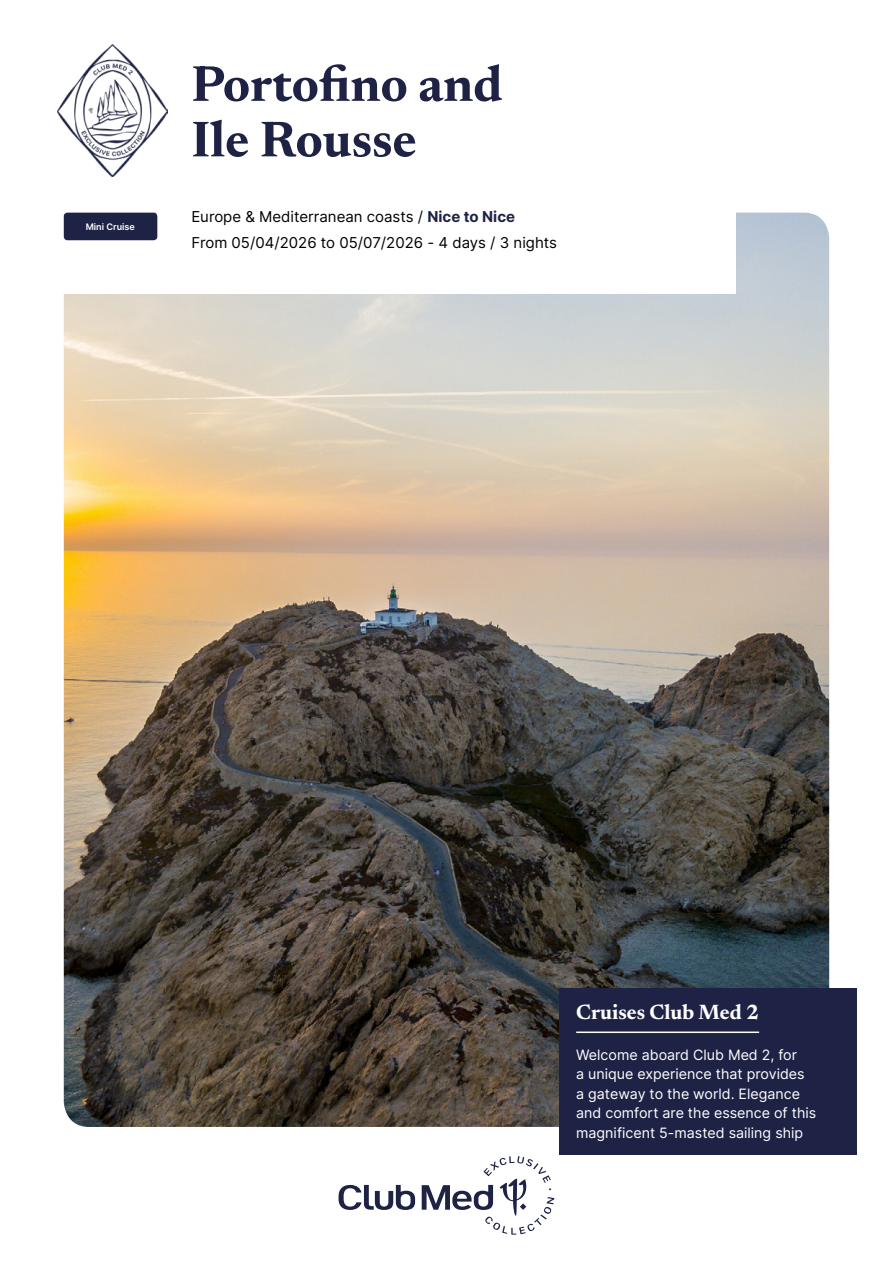
<style>
.page{position:relative;width:893px;height:1263px;background:#fff}
.page>*{position:absolute;margin:0;border:0;box-sizing:border-box;transform-origin:0 0}
.t1{font:700 51px/55.5px "Newsreader 24 pt";color:#1e2346}
.t2{font:700 21px "Newsreader 24 pt";color:#fff}
.t3{font:15px/25.2px "Inter";color:#000}
.t4{font:14.25px/19.5px "Inter";color:#fff}
.t5{font:600 9px "Inter";color:#fff}
.s1{font-weight:700;color:#1e2346}
</style>
<div class="page">
<img style="left:64px;top:213px;width:765px;height:914px">
<div style="left:559px;top:987px;width:298px;height:167px;background:#1e2346"></div>
<hr style="left:576px;top:1031px;width:183px;height:2px;background:#fff">
<div style="left:0;top:212px;width:736px;height:81px;background:#fff"></div>
<img style="left:57px;top:45px;width:111px;height:131px">
<div style="left:64px;top:213px;width:93px;height:27px;background:#1e2346;border-radius:4px"></div>
<svg style="left:339px;top:1156px;width:215px;height:78px"></svg>
<p class="t5" style="left:86px;top:220px;width:50px">Mini Cruise</p>
<h1 class="t1" style="left:191px;top:53px;width:312px">Portofino and<br>Ile Rousse</h1>
<p class="t3" style="left:191px;top:204px;width:367px">Europe &amp; Mediterranean coasts / <span class="s1">Nice to Nice<br></span>From 05/04/2026 to 05/07/2026 - 4 days / 3 nights</p>
<h2 class="t2" style="left:576px;top:997px;width:184px">Cruises Club Med 2</h2>
<p class="t4" style="left:576px;top:1044px;width:242px">Welcome aboard Club Med 2, for<br>a unique experience that provides<br>a gateway to the world. Elegance and comfort are the essence of this magnificent 5-masted sailing ship</p>
</div>
